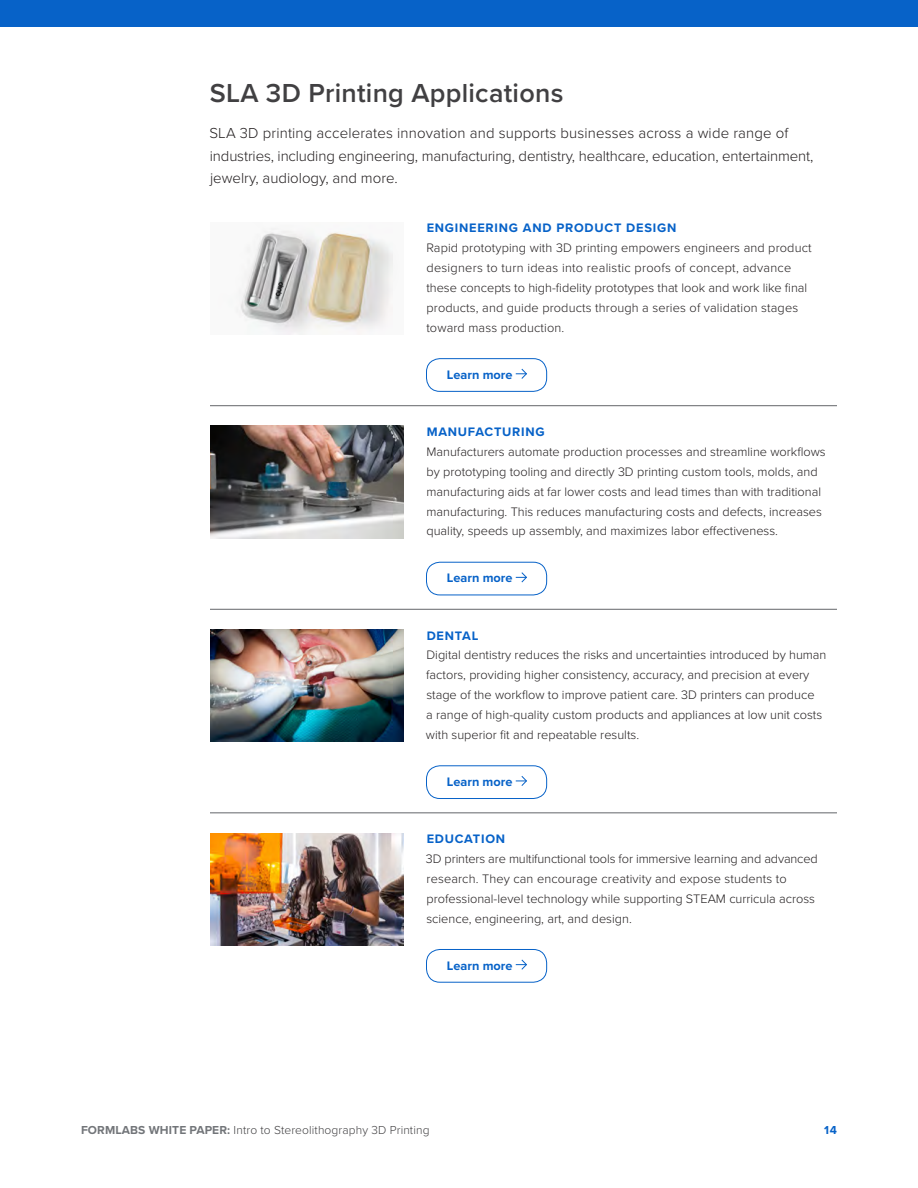
<style>
.page{position:relative;width:918px;height:1188px;background:#fff}
.page>*{position:absolute;margin:0;border:0;box-sizing:border-box;transform-origin:0 0}
.t1{font:600 27px "Proxima Nova";letter-spacing:.01em;color:#414042}
.t2{font:300 15px/22.5px "Proxima Nova";color:#231f20}
.t3{font:300 12.75px/20px "Proxima Nova";color:#231f20}
.t4{font:700 12.75px "Proxima Nova";letter-spacing:.06em;color:#0762c8}
.t5{font:700 12.75px "Proxima Nova";color:#0762c8}
.t6{font:300 12px "Proxima Nova";letter-spacing:.01em;color:#414042}
.t7{font:700 12px "Proxima Nova";color:#0762c8}
.s1{font-weight:700;color:#727579}
</style>
<div class="page">
<div style="left:0;top:0;width:918px;height:27px;background:#0762c8"></div>
<hr style="left:210px;top:405px;width:209px;height:1px;background:#63666a">
<hr style="left:419px;top:405px;width:418px;height:1px;background:#63666a">
<hr style="left:210px;top:609px;width:209px;height:1px;background:#63666a">
<hr style="left:419px;top:609px;width:418px;height:1px;background:#63666a">
<hr style="left:210px;top:813px;width:209px;height:1px;background:#63666a">
<hr style="left:419px;top:813px;width:418px;height:1px;background:#63666a">
<img style="left:236px;top:228px;width:157px;height:107px">
<div style="left:426px;top:358px;width:121px;height:34px;border:1px solid #0762c8;border-radius:14px"></div>
<svg style="left:516px;top:368px;width:11px;height:11px"></svg>
<img style="left:210px;top:426px;width:194px;height:112px">
<div style="left:426px;top:562px;width:121px;height:33px;border:1px solid #0762c8;border-radius:14px"></div>
<svg style="left:516px;top:572px;width:11px;height:11px"></svg>
<img style="left:210px;top:630px;width:194px;height:112px">
<div style="left:426px;top:766px;width:121px;height:33px;border:1px solid #0762c8;border-radius:14px"></div>
<svg style="left:516px;top:776px;width:11px;height:10px"></svg>
<img style="left:210px;top:833px;width:194px;height:112px">
<div style="left:426px;top:949px;width:121px;height:33px;border:1px solid #0762c8;border-radius:14px"></div>
<svg style="left:516px;top:959px;width:11px;height:11px"></svg>
<h1 class="t1" style="left:210px;top:73px;width:355px">SLA 3D Printing Applications</h1>
<p class="t2" style="left:209px;top:121px;width:605px">SLA 3D printing accelerates innovation and supports businesses across a wide range of industries, including engineering, manufacturing, dentistry, healthcare, education, entertainment, jewelry, audiology, and more.</p>
<p class="t4" style="left:427px;top:219px;width:251px">ENGINEERING AND PRODUCT DESIGN</p>
<p class="t3" style="left:426px;top:237px;width:387px">Rapid prototyping with 3D printing empowers engineers and product designers to turn ideas into realistic proofs of concept, advance these concepts to high-fidelity prototypes that look and work like final products, and guide products through a series of validation stages toward mass production.</p>
<p class="t5" style="left:447px;top:365px;width:67px">Learn more</p>
<p class="t4" style="left:427px;top:422px;width:120px">MANUFACTURING</p>
<p class="t3" style="left:426px;top:441px;width:401px">Manufacturers automate production processes and streamline workflows by prototyping tooling and directly 3D printing custom tools, molds, and manufacturing aids at far lower costs and lead times than with traditional manufacturing. This reduces manufacturing costs and defects, increases quality, speeds up assembly, and maximizes labor effectiveness.</p>
<p class="t5" style="left:447px;top:569px;width:67px">Learn more</p>
<p class="t4" style="left:427px;top:626px;width:53px">DENTAL</p>
<p class="t3" style="left:426px;top:645px;width:402px">Digital dentistry reduces the risks and uncertainties introduced by human factors, providing higher consistency, accuracy, and precision at every stage of the workflow to improve patient care. 3D printers can produce<br>a range of high-quality custom products and appliances at low unit costs with superior fit and repeatable results.</p>
<p class="t5" style="left:447px;top:772px;width:67px">Learn more</p>
<p class="t4" style="left:427px;top:829px;width:80px">EDUCATION</p>
<p class="t3" style="left:426px;top:848px;width:393px">3D printers are multifunctional tools for immersive learning and advanced research. They can encourage creativity and expose students to professional-level technology while supporting STEAM curricula across science, engineering, art, and design.</p>
<p class="t5" style="left:447px;top:956px;width:67px">Learn more</p>
<p class="t6" style="left:81px;top:1122px;width:350px"><span class="s1">FORMLABS WHITE PAPER:</span> Intro to Stereolithography 3D Printing</p>
<p class="t7" style="left:824px;top:1122px;width:14px">14</p>
</div>
